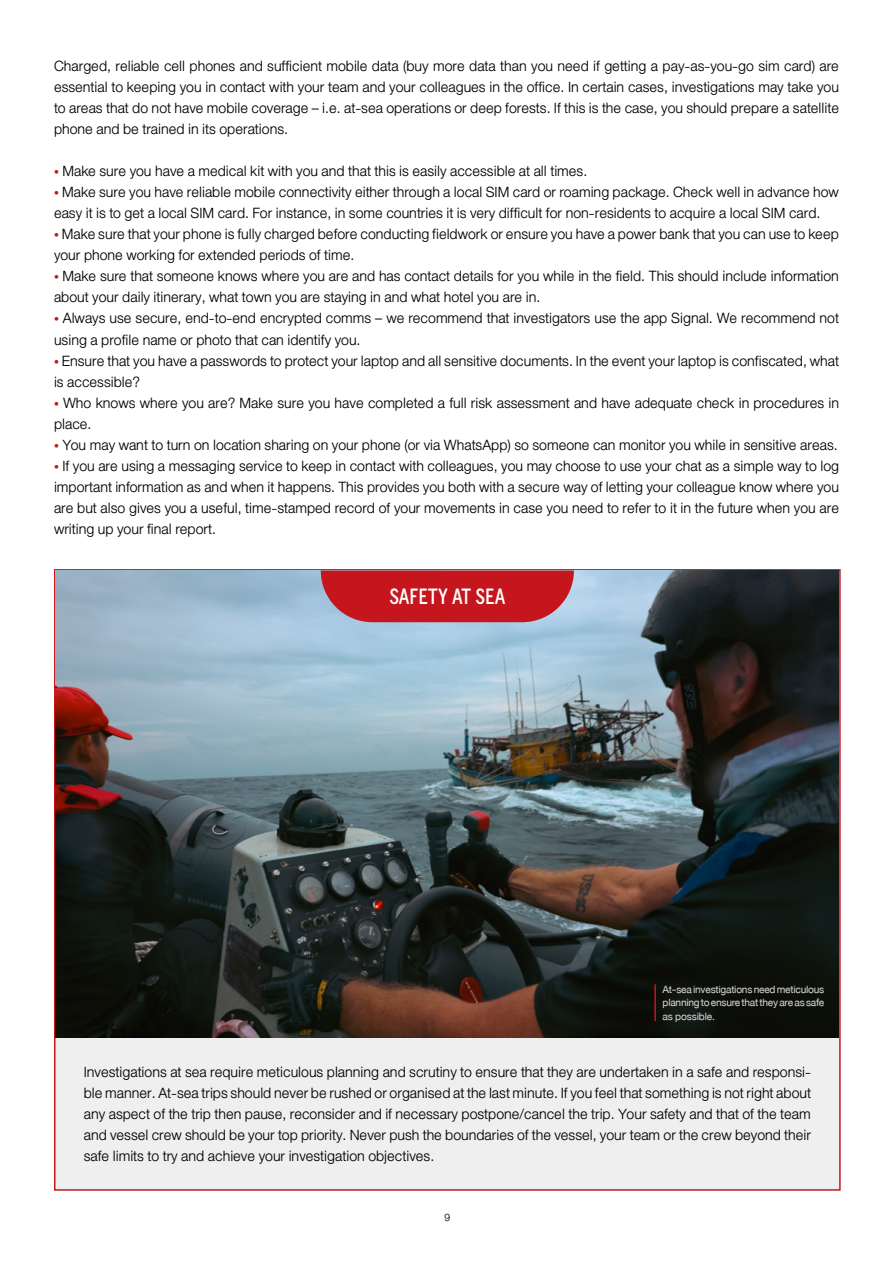
<style>
.page{position:relative;width:893px;height:1263px;background:#fff}
.page>*{position:absolute;margin:0;border:0;box-sizing:border-box;transform-origin:0 0}
.t1{font:21px/21px "DB Helvethaica X Li";color:#000}
.t2{font:700 condensed 21px "News Gothic MT Std";color:#fff;scale:.9 1}
.t3{font:15px/13.5px "DB Helvethaica X 55";letter-spacing:-.02em;color:#fff;text-align:justify}
.t4{font:15px "DB Helvethaica X Li";color:#000}
.s1{color:#c4161c}
</style>
<div class="page">
<div style="left:54px;top:569px;width:787px;height:622px;background:#efefef;border:2px solid #c4161c"></div>
<img style="left:56px;top:570px;width:783px;height:468px">
<svg style="left:321px;top:570px;width:253px;height:52px;background:#c1272f"></svg>
<hr style="left:654px;top:984px;width:2px;height:37px;background:#c4161c">
<p class="t1" style="left:54px;top:56px;width:787px;text-align:justify">Charged, reliable cell phones and sufficient mobile data (buy more data than you need if getting a pay-as-you-go sim card) are essential to keeping you in contact with your team and your colleagues in the office. In certain cases, investigations may take you to areas that do not have mobile coverage – i.e. at-sea operations or deep forests. If this is the case, you should prepare a satellite phone and be trained in its operations.</p>
<p class="t1" style="left:54px;top:161px;width:535px"><span class="s1">•</span> Make sure you have a medical kit with you and that this is easily accessible at all times.</p>
<p class="t1" style="left:54px;top:182px;width:786px"><span class="s1">•</span> Make sure you have reliable mobile connectivity either through a local SIM card or roaming package. Check well in advance how easy it is to get a local SIM card. For instance, in some countries it is very difficult for non-residents to acquire a local SIM card.</p>
<p class="t1" style="left:54px;top:224px;width:786px"><span class="s1">•</span> Make sure that your phone is fully charged before conducting fieldwork or ensure you have a power bank that you can use to keep your phone working for extended periods of time.</p>
<p class="t1" style="left:54px;top:266px;width:786px"><span class="s1">•</span> Make sure that someone knows where you are and has contact details for you while in the field. This should include information about your daily itinerary, what town you are staying in and what hotel you are in.</p>
<p class="t1" style="left:54px;top:308px;width:787px"><span class="s1">•</span> Always use secure, end-to-end encrypted comms – we recommend that investigators use the app Signal. We recommend not using a profile name or photo that can identify you.</p>
<p class="t1" style="left:54px;top:350px;width:787px"><span class="s1">•</span> Ensure that you have a passwords to protect your laptop and all sensitive documents. In the event your laptop is confiscated, what is accessible?</p>
<p class="t1" style="left:54px;top:392px;width:786px"><span class="s1">•</span> Who knows where you are? Make sure you have completed a full risk assessment and have adequate check in procedures in place.</p>
<p class="t1" style="left:54px;top:434px;width:785px"><span class="s1">•</span> You may want to turn on location sharing on your phone (or via WhatsApp) so someone can monitor you while in sensitive areas.</p>
<p class="t1" style="left:54px;top:455px;width:787px;text-align:justify"><span class="s1">•</span> If you are using a messaging service to keep in contact with colleagues, you may choose to use your chat as a simple way to log important information as and when it happens. This provides you both with a secure way of letting your colleague know where you are but also gives you a useful, time-stamped record of your movements in case you need to refer to it in the future when you are writing up your final report.</p>
<p class="t2" style="left:389px;top:584px;width:130px">SAFETY AT SEA</p>
<p class="t3" style="left:663px;top:982px;width:163px">At-sea investigations need meticulous planning to ensure that they are as safe as possible.</p>
<p class="t1" style="left:84px;top:1061px;width:729px;text-align:justify">Investigations at sea require meticulous planning and scrutiny to ensure that they are undertaken in a safe and responsi&shy;ble manner. At-sea trips should never be rushed or organised at the last minute. If you feel that something is not right about any aspect of the trip then pause, reconsider and if necessary postpone/cancel the trip. Your safety and that of the team and vessel crew should be your top priority. Never push the boundaries of the vessel, your team or the crew beyond their safe limits to try and achieve your investigation objectives.</p>
<p class="t4" style="left:444px;top:1210px;width:7px">9</p>
</div>
